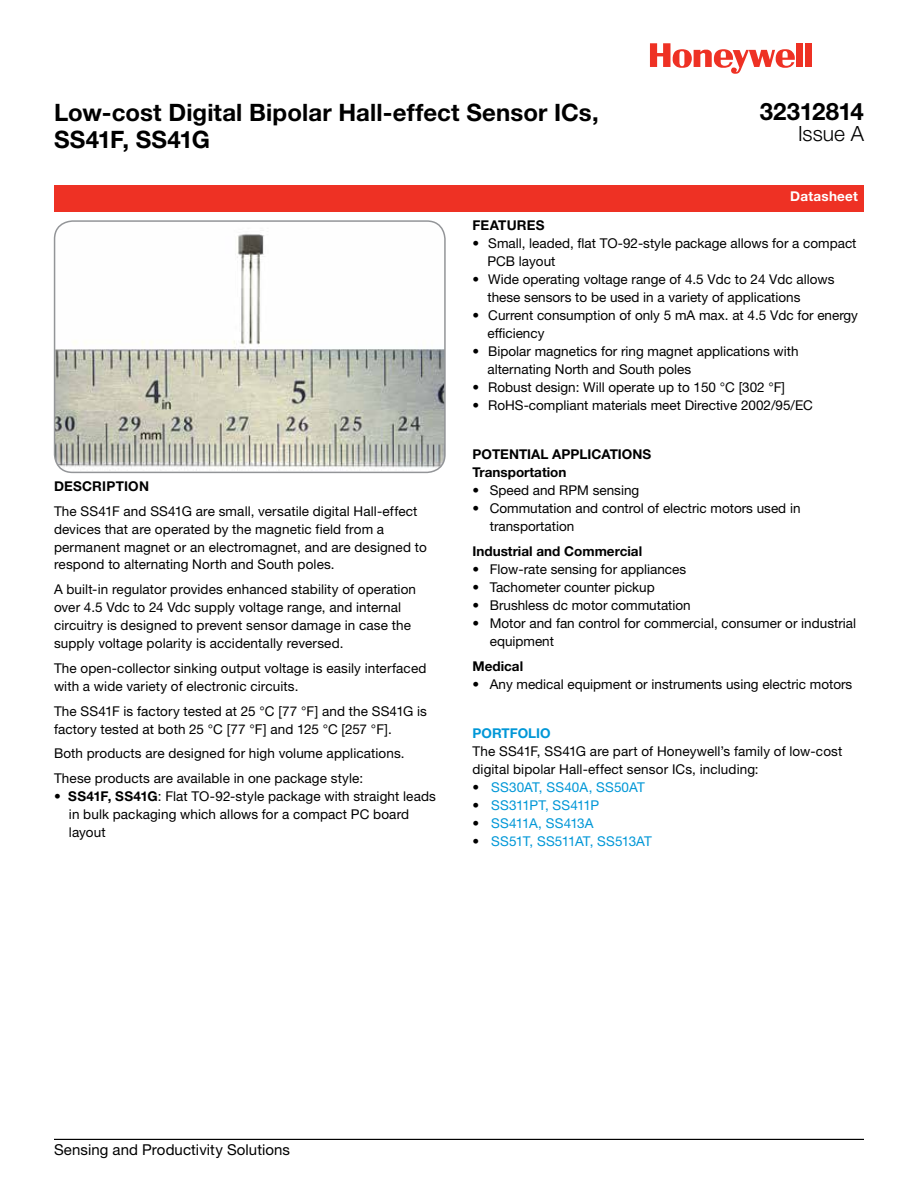
<style>
.page{position:relative;width:918px;height:1188px;background:#fff}
.page>*{position:absolute;margin:0;border:0;box-sizing:border-box;transform-origin:0 0}
.t1{font:700 24px/27px "Helvetica Neue LT Std";letter-spacing:.005em;color:#000}
.t2{font:700 24px "Helvetica Neue LT Std";letter-spacing:-.025em;color:#000}
.t3{font:300 21px "Helvetica Neue LT Std";color:#000}
.t4{font:15px "Helvetica Neue LT Std";letter-spacing:.005em;color:#000}
.t5{font:13.5px/18px "Helvetica Neue LT Std";color:#000}
.t6{font:700 13.5px/18px "Helvetica Neue LT Std";color:#000}
.t7{font:13.5px "Helvetica Neue LT Std";letter-spacing:-.045em;color:#0097d7}
.t8{font:13.5px "Helvetica Neue LT Std";letter-spacing:.005em;color:#0097d7}
.t9{font:13.5px "Helvetica Neue LT Std";letter-spacing:-.03em;color:#0097d7}
.t10{font:13.5px "Helvetica Neue LT Std";letter-spacing:-.02em;color:#0097d7}
.t11{font:700 13.5px "Helvetica Neue LT Std";letter-spacing:.02em;color:#fff}
.t12{font:700 13.5px "Helvetica Neue LT Std";color:#0097d7}
.s1{font-weight:700}
.s2{color:#000}
</style>
<div class="page">
<img style="left:55px;top:223px;width:390px;height:249px">
<div style="left:54px;top:220px;width:392px;height:253px;border:2px solid #939598;border-radius:18px"></div>
<div style="left:797px;top:43px;width:6px;height:24px;background:#ee3124"></div>
<div style="left:806px;top:43px;width:6px;height:24px;background:#ee3124"></div>
<svg style="left:650px;top:43px;width:145px;height:31px"></svg>
<div style="left:54px;top:185px;width:810px;height:27px;background:#ee3124"></div>
<hr style="left:54px;top:1139px;width:810px;height:1px;background:#000">
<h1 class="t1" style="left:54px;top:98px;width:546px">Low-cost Digital Bipolar Hall-effect Sensor ICs,<br>SS41F, SS41G</h1>
<h1 class="t2" style="left:760px;top:97px;width:106px">32312814</h1>
<h2 class="t3" style="left:798px;top:121px;width:67px">Issue A</h2>
<p class="t11" style="left:790px;top:188px;width:69px">Datasheet</p>
<p class="t6" style="left:54px;top:477px;width:97px">DESCRIPTION</p>
<p class="t5" style="left:54px;top:502px;width:374px">The SS41F and SS41G are small, versatile digital Hall-effect devices that are operated by the magnetic field from a permanent magnet or an electromagnet, and are designed to respond to alternating North and South poles.</p>
<p class="t5" style="left:54px;top:580px;width:364px">A built-in regulator provides enhanced stability of operation over 4.5 Vdc to 24 Vdc supply voltage range, and internal circuitry is designed to prevent sensor damage in case the supply voltage polarity is accidentally reversed.</p>
<p class="t5" style="left:54px;top:659px;width:374px">The open-collector sinking output voltage is easily interfaced with a wide variety of electronic circuits.</p>
<p class="t5" style="left:54px;top:702px;width:375px">The SS41F is factory tested at 25 °C [77 °F] and the SS41G is factory tested at both 25 °C [77 °F] and 125 °C [257 °F].</p>
<p class="t5" style="left:54px;top:741px;width:352px;line-height:24.8px">Both products are designed for high volume applications.<br>These products are available in one package style:</p>
<p class="t5" style="left:69px;top:787px;width:368px;text-indent:-15px">• <span class="s1">SS41F, SS41G</span>: Flat TO-92-style package with straight leads in bulk packaging which allows for a compact PC board layout</p>
<p class="t6" style="left:472px;top:216px;width:74px">FEATURES</p>
<p class="t5" style="left:487px;top:234px;width:371px;text-indent:-15px">• Small, leaded, flat TO-92-style package allows for a compact<br>PCB layout</p>
<p class="t5" style="left:487px;top:270px;width:349px;text-indent:-15px">• Wide operating voltage range of 4.5 Vdc to 24 Vdc allows these sensors to be used in a variety of applications</p>
<p class="t5" style="left:487px;top:306px;width:372px;text-indent:-15px">• Current consumption of only 5 mA max. at 4.5 Vdc for energy efficiency</p>
<p class="t5" style="left:487px;top:342px;width:313px;text-indent:-15px">• Bipolar magnetics for ring magnet applications with alternating North and South poles</p>
<p class="t5" style="left:472px;top:378px;width:314px">• Robust design: Will operate up to 150 °C [302 °F]</p>
<p class="t5" style="left:472px;top:396px;width:342px">• RoHS-compliant materials meet Directive 2002/95/EC</p>
<p class="t6" style="left:472px;top:445px;width:180px">POTENTIAL APPLICATIONS<br>Transportation</p>
<p class="t5" style="left:472px;top:481px;width:168px">• Speed and RPM sensing</p>
<p class="t5" style="left:490px;top:499px;width:312px;text-indent:-17px">• Commutation and control of electric motors used in transportation</p>
<p class="t6" style="left:472px;top:542px;width:171px">Industrial and Commercial</p>
<p class="t5" style="left:472px;top:560px;width:215px">• Flow-rate sensing for appliances</p>
<p class="t5" style="left:472px;top:578px;width:184px">• Tachometer counter pickup</p>
<p class="t5" style="left:472px;top:596px;width:220px">• Brushless dc motor commutation</p>
<p class="t5" style="left:490px;top:614px;width:368px;text-indent:-17px">• Motor and fan control for commercial, consumer or industrial equipment</p>
<p class="t6" style="left:472px;top:657px;width:52px">Medical</p>
<p class="t5" style="left:472px;top:675px;width:381px">• Any medical equipment or instruments using electric motors</p>
<p class="t12" style="left:472px;top:725px;width:80px">PORTFOLIO</p>
<p class="t5" style="left:472px;top:742px;width:371px">The SS41F, SS41G are part of Honeywell’s family of low-cost digital bipolar Hall-effect sensor ICs, including:</p>
<p class="t8" style="left:472px;top:779px;width:174px"><span class="s2">•</span> SS30AT, SS40A, SS50AT</p>
<p class="t9" style="left:472px;top:797px;width:128px"><span class="s2">•</span> SS311PT, SS411P</p>
<p class="t10" style="left:472px;top:815px;width:123px"><span class="s2">•</span> SS411A, SS413A</p>
<p class="t7" style="left:472px;top:833px;width:181px"><span class="s2">•</span> SS51T, SS511AT, SS513AT</p>
<p class="t4" style="left:54px;top:1140px;width:238px">Sensing and Productivity Solutions</p>
</div>
